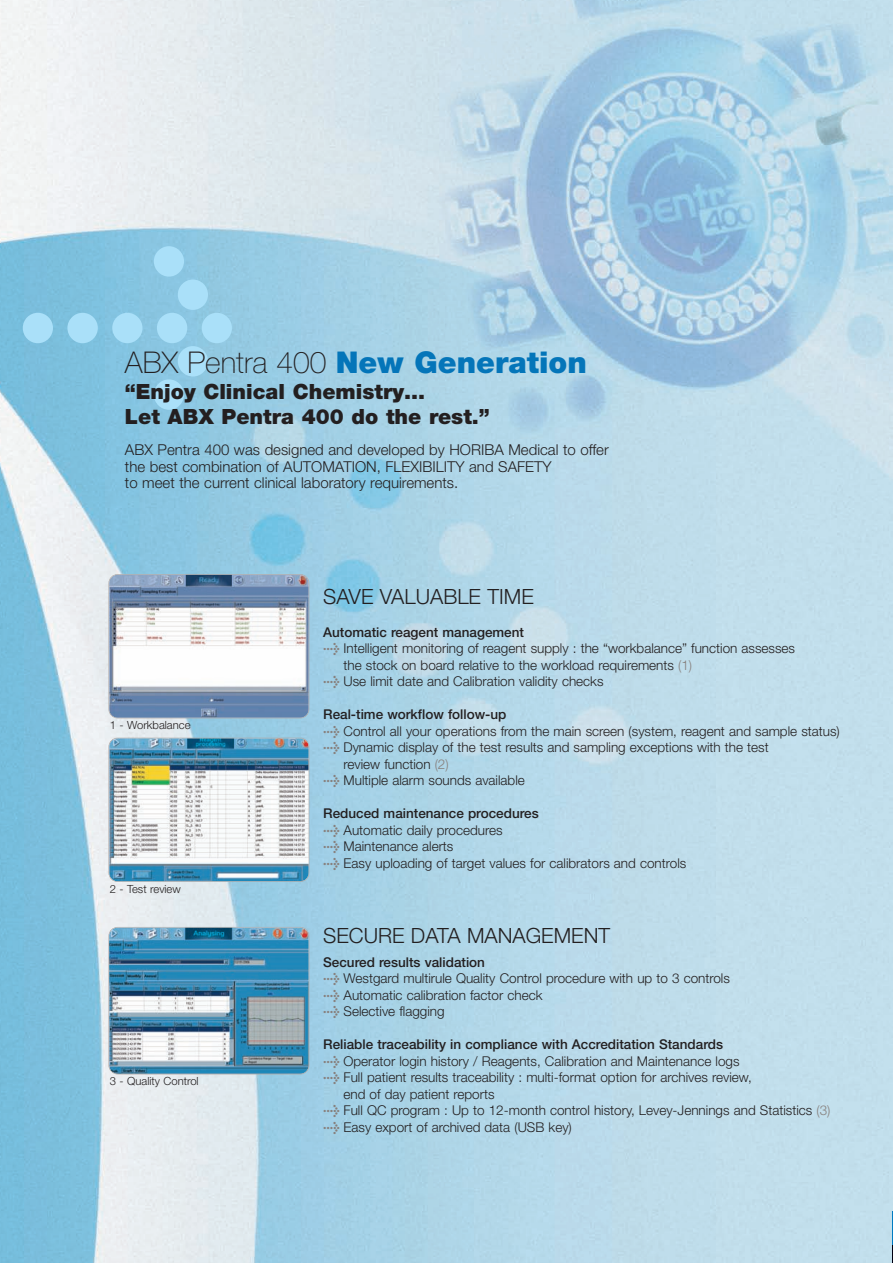
<style>
.page{position:relative;width:893px;height:1263px;background:#fff}
.page>*{position:absolute;margin:0;border:0;box-sizing:border-box;transform-origin:0 0}
.t1{font:700 180px "Meta Plus";color:#aae0f9}
.t2{font:900 30px "Helvetica Neue";color:#0475b9}
.t3{font:900 21px/25.2px "Helvetica Neue";color:#231f20}
.t4{font:300 21px "Helvetica Neue";color:#231f20}
.t5{font:300 15px/16.5px "Helvetica Neue";color:#231f20}
.t6{font:300 13.5px/16.5px "Helvetica Neue";color:#231f20}
.t7{font:500 13.5px "Helvetica Neue";color:#231f20}
.t8{font:300 11.25px "Helvetica Neue";color:#231f20}
.s1{font-weight:100;color:#231f20}
.s2{font-family:"Meta Plus";font-weight:700;color:#87807d}
.s3{color:#87807d}
.s4{font-weight:500}
</style>
<div class="page">
<img style="left:0;top:0;width:893px;height:1263px">
<img style="left:109px;top:738px;width:200px;height:143px;border-radius:9px">
<div style="left:108px;top:738px;width:201px;height:144px;border:1px solid #afa7a4;border-radius:9px"></div>
<img style="left:109px;top:927px;width:200px;height:147px;border-radius:9px">
<div style="left:108px;top:927px;width:201px;height:147px;border:1px solid #afa7a4;border-radius:9px"></div>
<img style="left:109px;top:575px;width:200px;height:143px;border-radius:9px">
<div style="left:108px;top:574px;width:201px;height:144px;border:1px solid #afa7a4;border-radius:9px"></div>
<hr style="left:892px;top:1212px;width:1px;height:51px;background:#007cc2">
<svg style="left:892px;top:1246px;width:1px;height:17px"></svg>
<p class="t1" style="left:15px;top:248px;width:228px">&gt;</p>
<p class="t2" style="left:125px;top:352px;width:463px"><span class="s1">ABX Pentra 400</span> New Generation</p>
<p class="t3" style="left:125px;top:380px;width:366px">“Enjoy Clinical Chemistry…<br>Let ABX Pentra 400 do the rest.”</p>
<p class="t5" style="left:125px;top:443px;width:485px">ABX Pentra 400 was designed and developed by HORIBA Medical to offer the best combination of AUTOMATION, FLEXIBILITY and SAFETY<br>to meet the current clinical laboratory requirements.</p>
<p class="t8" style="left:110px;top:721px;width:82px">1 - Workbalance</p>
<p class="t8" style="left:110px;top:884px;width:72px">2 - Test review</p>
<p class="t8" style="left:110px;top:1077px;width:90px">3 - Quality Control</p>
<p class="t4" style="left:323px;top:589px;width:212px">SAVE VALUABLE TIME</p>
<p class="t7" style="left:323px;top:627px;width:202px">Automatic reagent management</p>
<p class="t6" style="left:323px;top:641px;width:473px"><span class="s2">&gt;</span> Intelligent monitoring of reagent supply : the “workbalance” function assesses</p>
<p class="t6" style="left:343px;top:658px;width:350px">the stock on board relative to the workload requirements <span class="s3">(1)</span></p>
<p class="t6" style="left:323px;top:674px;width:282px"><span class="s2">&gt;</span> Use limit date and Calibration validity checks</p>
<p class="t7" style="left:323px;top:709px;width:185px">Real-time workflow follow-up</p>
<p class="t6" style="left:323px;top:724px;width:518px"><span class="s2">&gt;</span> Control all your operations from the main screen (system, reagent and sample status)</p>
<p class="t6" style="left:323px;top:740px;width:447px"><span class="s2">&gt;</span> Dynamic display of the test results and sampling exceptions with the test</p>
<p class="t6" style="left:343px;top:757px;width:107px">review function <span class="s3">(2)</span></p>
<p class="t6" style="left:323px;top:773px;width:203px"><span class="s2">&gt;</span> Multiple alarm sounds available</p>
<p class="t6" style="left:323px;top:806px;width:365px"><span class="s4">Reduced maintenance procedures<br></span><span class="s2">&gt;</span> Automatic daily procedures<br><span class="s2">&gt;</span> Maintenance alerts<br><span class="s2">&gt;</span> Easy uploading of target values for calibrators and controls</p>
<p class="t4" style="left:323px;top:928px;width:288px">SECURE DATA MANAGEMENT</p>
<p class="t6" style="left:323px;top:955px;width:408px"><span class="s4">Secured results validation<br></span><span class="s2">&gt;</span> Westgard multirule Quality Control procedure with up to 3 controls <span class="s2">&gt;</span> Automatic calibration factor check<br><span class="s2">&gt;</span> Selective flagging</p>
<p class="t7" style="left:323px;top:1039px;width:401px">Reliable traceability in compliance with Accreditation Standards</p>
<p class="t6" style="left:323px;top:1054px;width:418px"><span class="s2">&gt;</span> Operator login history / Reagents, Calibration and Maintenance logs</p>
<p class="t6" style="left:323px;top:1070px;width:430px"><span class="s2">&gt;</span> Full patient results traceability : multi-format option for archives review,</p>
<p class="t6" style="left:343px;top:1087px;width:153px">end of day patient reports</p>
<p class="t6" style="left:323px;top:1103px;width:509px"><span class="s2">&gt;</span> Full QC program : Up to 12-month control history, Levey-Jennings and Statistics <span class="s3">(3)</span></p>
<p class="t6" style="left:323px;top:1120px;width:250px"><span class="s2">&gt;</span> Easy export of archived data (USB key)</p>
</div>
